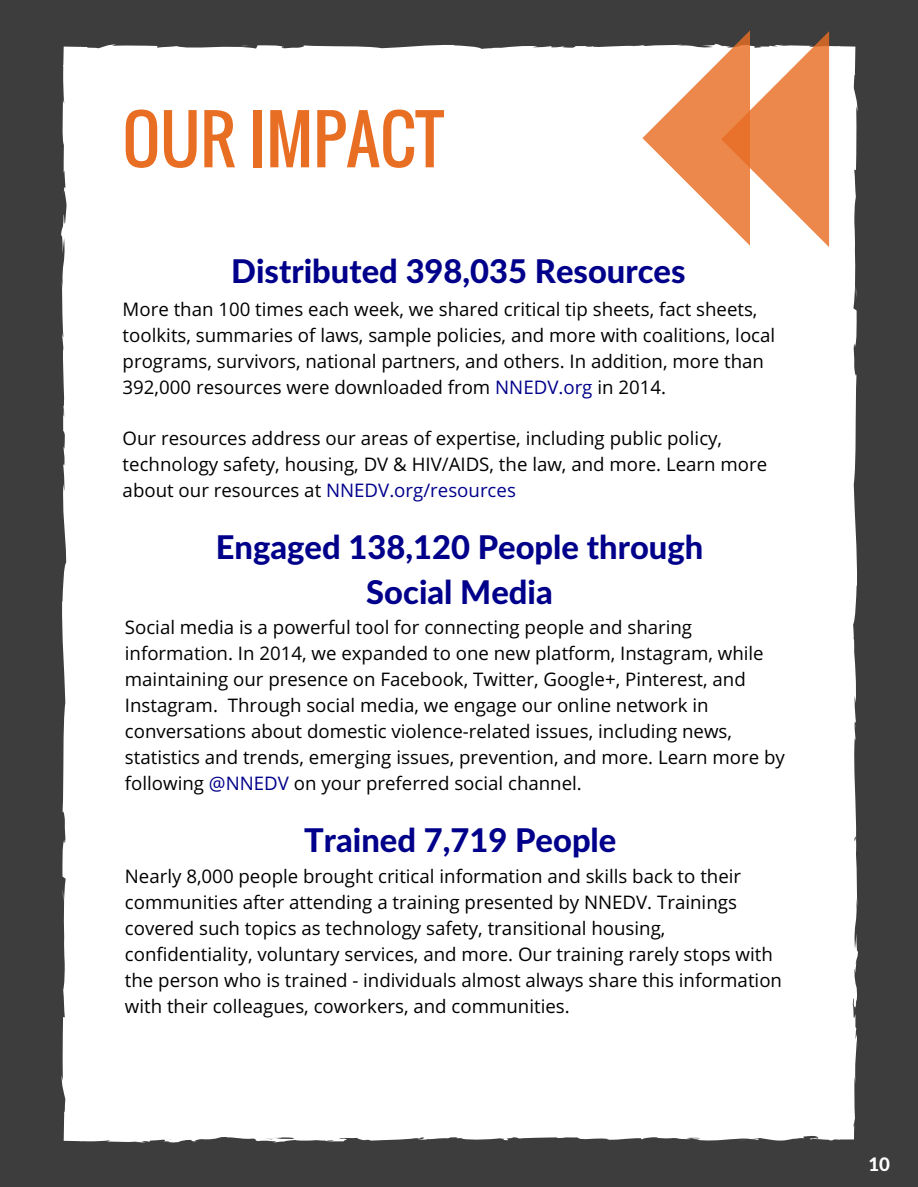
<style>
.page{position:relative;width:918px;height:1187px;background:#fff}
.page>*{position:absolute;margin:0;border:0;box-sizing:border-box;transform-origin:0 0}
.t1{font:65.4px "Oswald";color:#e86e24}
.t2{font:800 32.7px/45px "Lato";color:#00008b;text-align:center}
.t3{font:18.75px/25.8px "Open Sans";color:#000}
.t4{font:800 18.75px "Lato";color:#fff}
.s1{color:#00008b}
</style>
<div class="page">
<div style="left:0;top:0;width:918px;height:1186px;background:#3d3d3d"></div>
<div style="left:61px;top:30px;width:797px;height:1113px;background:#fff"></div>
<h1 class="t1" style="left:123px;top:89px;width:323px">OUR IMPACT</h1>
<h2 class="t2" style="left:231px;top:248px;width:456px">Distributed 398,035 Resources</h2>
<p class="t3" style="left:123px;top:296px;width:654px">More than 100 times each week, we shared critical tip sheets, fact sheets, toolkits, summaries of laws, sample policies, and more with coalitions, local programs, survivors, national partners, and others. In addition, more than 392,000 resources were downloaded from <span class="s1">NNEDV.org</span> in 2014.</p>
<p class="t3" style="left:123px;top:425px;width:646px">Our resources address our areas of expertise, including public policy, technology safety, housing, DV &amp; HIV/AIDS, the law, and more. Learn more about our resources at <span class="s1">NNEDV.org/resources</span></p>
<h2 class="t2" style="left:216px;top:524px;width:489px">Engaged 138,120 People through<br>Social Media</h2>
<p class="t3" style="left:125px;top:614px;width:662px">Social media is a powerful tool for connecting people and sharing information. In 2014, we expanded to one new platform, Instagram, while maintaining our presence on Facebook, Twitter, Google+, Pinterest, and Instagram. Through social media, we engage our online network in conversations about domestic violence-related issues, including news, statistics and trends, emerging issues, prevention, and more. Learn more by following <span class="s1">@NNEDV</span> on your preferred social channel.</p>
<h2 class="t2" style="left:304px;top:816px;width:314px">Trained 7,719 People</h2>
<p class="t3" style="left:125px;top:863px;width:659px">Nearly 8,000 people brought critical information and skills back to their communities after attending a training presented by NNEDV. Trainings covered such topics as technology safety, transitional housing, confidentiality, voluntary services, and more. Our training rarely stops with the person who is trained - individuals almost always share this information with their colleagues, coworkers, and communities.</p>
<p class="t4" style="left:868px;top:1152px;width:23px">10</p>
</div>
